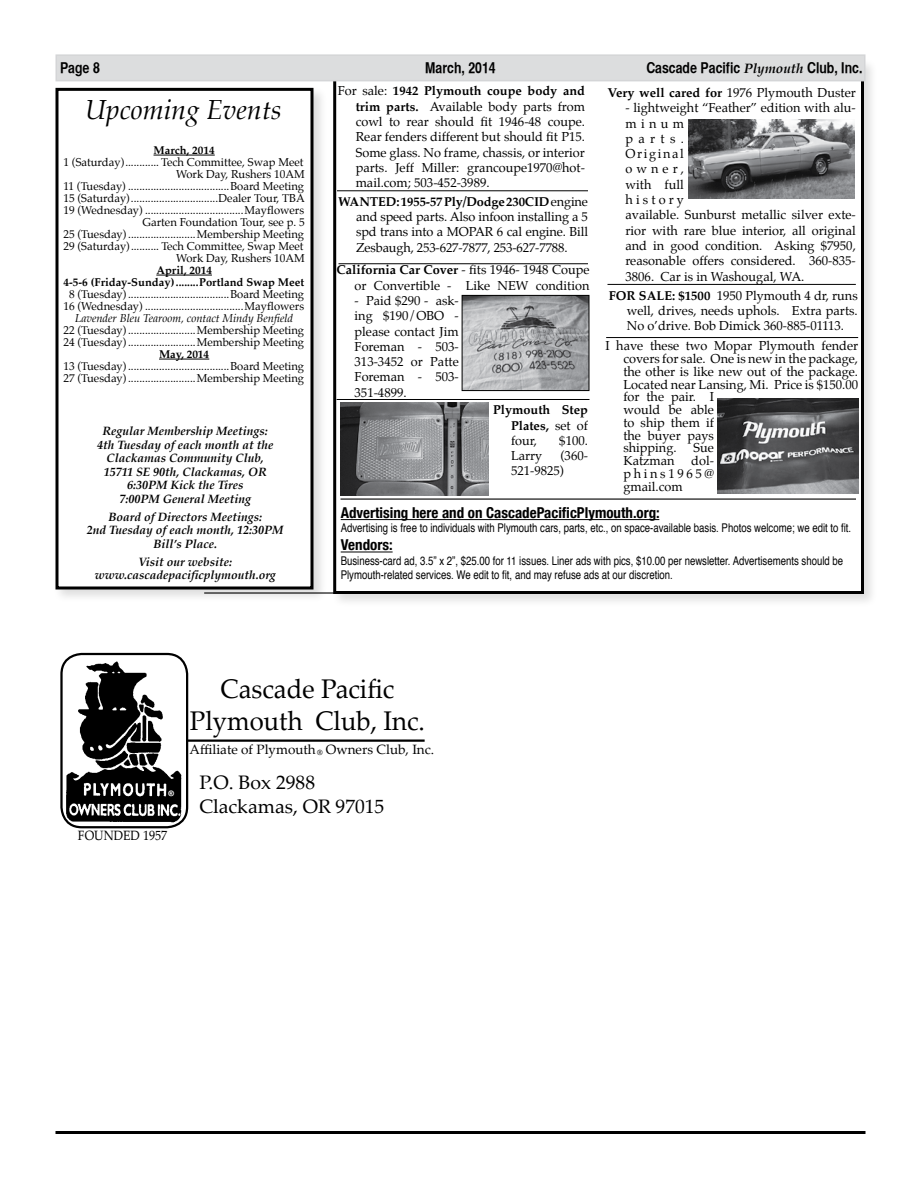
<style>
.page{position:relative;width:918px;height:1188px;background:#fff}
.page>*{position:absolute;margin:0;border:0;box-sizing:border-box;transform-origin:0 0}
.t1{font:27px/32.4px "Palatino Linotype";color:#000;text-align:center;scale:.95 1}
.t2{font:italic 27px "Palatino";color:#000}
.t3{font:19.5px/23.4px "Palatino Linotype";color:#000}
.t4{font:700 condensed 15px "Helvetica Neue";color:#000}
.t5{font:15px "Helvetica CY Bold";color:#000}
.t6{font:13.5px "Palatino Linotype";color:#000}
.t7{font:13.5px "Palatino Linotype";color:#000;scale:.9 1}
.t8{font:12.75px/15.3px "Palatino";color:#000;text-align:justify}
.t9{font:700 12.75px/15.3px "Palatino";color:#000;text-align:justify}
.t10{font:12px/14.4px "Helvetica";color:#000;scale:.8 1}
.t11{font:italic 700 12px/13.5px "Palatino";color:#000;text-align:center}
.t12{font:11.25px/12px "Palatino";color:#000}
.t13{font:700 11.25px/12px "Palatino";color:#000;text-align:center}
.t14{font:italic 11.25px "Palatino";color:#000}
.t15{font:700 7.5px "Palatino Linotype";color:#000}
.t16{font:700 7.5px "Helvetica";color:#fff}
.s1{font-family:"Palatino";font-weight:700;font-style:italic;font-size:13.5px}
.s2{font-weight:700}
.s3{font-weight:400}
</style>
<div class="page">
<div style="left:331px;top:57px;width:547px;height:551px;background:#000;opacity:.13"></div>
<div style="left:335px;top:61px;width:527px;height:531px;background:#fff"></div>
<div style="left:53px;top:86px;width:274px;height:518px;background:#000;opacity:.13"></div>
<div style="left:57px;top:89px;width:255px;height:499px;background:#fff"></div>
<div style="left:56px;top:88px;width:258px;height:502px;border:3px solid #000"></div>
<div style="left:56px;top:54px;width:810px;height:27px;background:#dcddde"></div>
<hr style="left:56px;top:1131px;width:810px;height:3px;background:#000">
<hr style="left:187px;top:740px;width:238px;height:2px;background:#000">
<img style="left:64px;top:660px;width:121px;height:165px">
<div style="left:60px;top:653px;width:128px;height:175px;border:2px solid #000;border-radius:20px"></div>
<div style="left:167px;top:786px;width:12px;height:15px;background:#000;border-radius:50%"></div>
<div style="left:166px;top:785px;width:14px;height:17px;border:2px solid #000;border-radius:50%"></div>
<hr style="left:341px;top:519px;width:318px;height:1px;background:#000">
<hr style="left:341px;top:552px;width:52px;height:1px;background:#000">
<hr style="left:340px;top:499px;width:516px;height:1px;background:#000">
<hr style="left:204px;top:592px;width:514px;height:2px;background:#000">
<hr style="left:154px;top:155px;width:61px;height:1px;background:#000">
<hr style="left:156px;top:275px;width:56px;height:1px;background:#000">
<hr style="left:159px;top:359px;width:50px;height:1px;background:#000">
<img style="left:464px;top:297px;width:123px;height:92px">
<div style="left:462px;top:295px;width:127px;height:96px;border:1px solid #000"></div>
<hr style="left:337px;top:399px;width:253px;height:1px;background:#000">
<img style="left:717px;top:398px;width:141px;height:95px">
<hr style="left:606px;top:337px;width:252px;height:1px;background:#000">
<img style="left:688px;top:119px;width:167px;height:79px">
<hr style="left:608px;top:284px;width:248px;height:1px;background:#000">
<img style="left:340px;top:402px;width:149px;height:94px">
<hr style="left:339px;top:263px;width:249px;height:1px;background:#000">
<hr style="left:337px;top:190px;width:251px;height:1px;background:#000">
<p class="t5" style="left:60px;top:59px;width:41px">Page 8</p>
<p class="t5" style="left:425px;top:59px;width:72px">March, 2014</p>
<p class="t5" style="left:646px;top:59px;width:218px">Cascade Pacific <span class="s1">Plymouth</span> Club, Inc.</p>
<h1 class="t2" style="left:85px;top:88px;width:198px">Upcoming Events</h1>
<p class="t13" style="left:154px;top:144px;width:63px">March, 2014</p>
<p class="t12" style="left:63px;top:156px;width:243px;text-align:right">1 (Saturday)............ Tech Committee, Swap Meet Work Day, Rushers 10AM<br>11 (Tuesday) ....................................Board Meeting 15 (Saturday)...............................Dealer Tour, TBA 19 (Wednesday) ...................................Mayflowers Garten Foundation Tour, see p. 5<br>25 (Tuesday)........................Membership Meeting 29 (Saturday).......... Tech Committee, Swap Meet Work Day, Rushers 10AM</p>
<p class="t13" style="left:63px;top:264px;width:242px">April, 2014<br>4-5-6 (Friday-Sunday)........Portland Swap Meet</p>
<p class="t12" style="left:63px;top:288px;width:242px;text-align:center">8 (Tuesday)....................................Board Meeting<br>16 (Wednesday) ...................................Mayflowers</p>
<p class="t14" style="left:75px;top:309px;width:220px">Lavender Bleu Tearoom, contact Mindy Benfield</p>
<p class="t12" style="left:63px;top:324px;width:242px">22 (Tuesday)........................Membership Meeting<br>24 (Tuesday)........................Membership Meeting</p>
<p class="t13" style="left:159px;top:348px;width:52px">May, 2014</p>
<p class="t12" style="left:63px;top:360px;width:242px">13 (Tuesday)....................................Board Meeting<br>27 (Tuesday)........................Membership Meeting</p>
<p class="t11" style="left:97px;top:424px;width:178px">Regular Membership Meetings:<br>4th Tuesday of each month at the<br>Clackamas Community Club,<br>15711 SE 90th, Clackamas, OR<br>6:30PM Kick the Tires<br>7:00PM General Meeting</p>
<p class="t11" style="left:87px;top:510px;width:198px">Board of Directors Meetings:<br>2nd Tuesday of each month, 12:30PM<br>Bill’s Place.</p>
<p class="t11" style="left:95px;top:555px;width:183px">Visit our website: www.cascadepacificplymouth.org</p>
<p class="t8" style="left:356px;top:83px;width:231px;text-indent:-18px">For sale: <span class="s2">1942 Plymouth coupe body and trim parts.</span> Available body parts from cowl to rear should fit 1946-48 coupe.<br>Rear fenders different but should fit P15.<br>Some glass. No frame, chassis, or interior parts. Jeff Miller: grancoupe1970@hot&shy;mail.com; 503-452-3989.</p>
<p class="t8" style="left:356px;top:194px;width:233px;text-indent:-18px"><span class="s2">WANTED: 1955-57 Ply/Dodge 230CID</span> engine and speed parts. Also infoon installing a 5 spd trans into a MOPAR 6 cal engine. Bill Zesbaugh, 253-627-7877, 253-627-7788.</p>
<p class="t8" style="left:337px;top:262px;width:254px;text-align:right"><span class="s2">California Car Cover</span> - fits 1946- 1948 Coupe or Convertible - Like NEW condition</p>
<p class="t8" style="left:355px;top:293px;width:106px">- Paid $290 - ask&shy;ing $190/OBO - please contact Jim Foreman - 503- 313-3452 or Patte Foreman - 503- 351-4899.</p>
<p class="t9" style="left:511px;top:402px;width:78px;text-indent:-18px">Plymouth Step Plates, <span class="s3">set of four,</span></p>
<p class="t8" style="left:559px;top:433px;width:30px">$100.</p>
<p class="t8" style="left:511px;top:448px;width:78px;text-indent:49px">(360-<br>521-9825)</p>
<p class="t8" style="left:511px;top:448px;width:33px">Larry</p>
<p class="t8" style="left:608px;top:85px;width:250px"><span class="s2">Very well cared for</span> 1976 Plymouth Duster</p>
<p class="t8" style="left:626px;top:100px;width:232px;text-align:left">- lightweight “Feather” edition with alu&shy;minum<br>parts.<br>Original<br>owner,<br>with full<br>history<br>available. Sunburst metallic silver exte&shy;rior with rare blue interior, all original and in good condition. Asking $7950, reasonable offers considered. 360-835-<br>3806. Car is in Washougal, WA.</p>
<p class="t8" style="left:627px;top:288px;width:232px;text-indent:-18px"><span class="s2">FOR SALE: $1500</span> 1950 Plymouth 4 dr, runs well, drives, needs uphols. Extra parts.<br>No o’drive. Bob Dimick 360-885-01113.</p>
<p class="t8" style="left:623px;top:340px;width:236px;line-height:12.8px;text-align:left;text-indent:-18px">I have these two Mopar Plymouth fender covers for sale. One is new in the package, the other is like new out of the package.<br>Located near Lansing, Mi. Price is $150.00 for the pair. I<br>would be able<br>to ship them if<br>the buyer pays<br>shipping.</p>
<p class="t8" style="left:694px;top:440px;width:22px">Sue</p>
<p class="t8" style="left:623px;top:454px;width:92px;line-height:12.8px;text-indent:68px">dol&shy;phins1965@ gmail.com</p>
<p class="t8" style="left:623px;top:453px;width:53px">Katzman</p>
<p class="t4" style="left:341px;top:504px;width:321px">Advertising here and on CascadePacificPlymouth.org:</p>
<p class="t10" style="left:341px;top:521px;width:640px">Advertising is free to individuals with Plymouth cars, parts, etc., on space-available basis. Photos welcome; we edit to fit.</p>
<p class="t4" style="left:341px;top:536px;width:53px">Vendors:</p>
<p class="t10" style="left:341px;top:554px;width:630px">Business-card ad, 3.5” x 2”, $25.00 for 11 issues. Liner ads with pics, $10.00 per newsletter. Advertisements should be<br>Plymouth-related services. We edit to fit, and may refuse ads at our discretion.</p>
<p class="t16" style="left:168px;top:788px;width:7px">®</p>
<p class="t7" style="left:78px;top:826px;width:101px">FOUNDED 1957</p>
<h1 class="t1" style="left:190px;top:671px;width:249px">Cascade Pacific<br>Plymouth Club, Inc.</h1>
<p class="t6" style="left:190px;top:739px;width:246px">Affiliate of Plymouth Owners Club, Inc.</p>
<h2 class="t3" style="left:199px;top:770px;width:187px">P.O. Box 2988<br>Clackamas, OR 97015</h2>
<p class="t15" style="left:317px;top:748px;width:7px">®</p>
</div>
